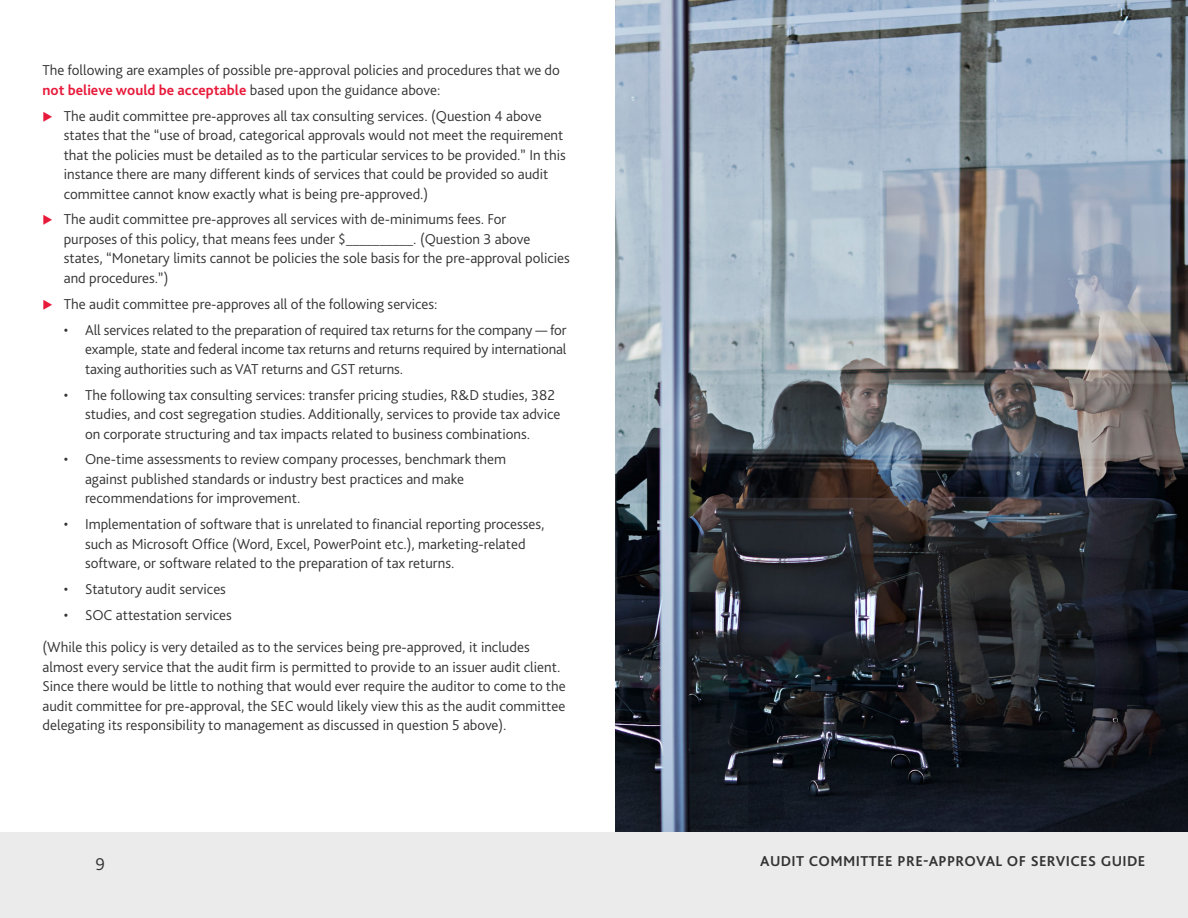
<style>
.page{position:relative;width:1188px;height:918px;background:#fff}
.page>*{position:absolute;margin:0;border:0;box-sizing:border-box;transform-origin:0 0}
.t1{font:300 18px "Bliss Pro";color:#333}
.t2{font:300 15px/19.5px "Bliss Pro";color:#333}
.t3{font:700 15px "Bliss Pro";letter-spacing:.025em;color:#333}
.s1{font-weight:700;color:#e81a3b}
</style>
<div class="page">
<img style="left:615px;top:0;width:573px;height:833px">
<div style="left:0;top:833px;width:1188px;height:85px;background:#ebebeb"></div>
<p class="t2" style="left:43px;top:60px;width:519px">The following are examples of possible pre-approval policies and procedures that we do <span class="s1">not believe would be acceptable</span> based upon the guidance above:</p>
<p class="t2" style="left:64px;top:105px;width:503px">The audit committee pre-approves all tax consulting services. (Question 4 above states that the “use of broad, categorical approvals would not meet the requirement that the policies must be detailed as to the particular services to be provided.” In this instance there are many different kinds of services that could be provided so audit committee cannot know exactly what is being pre-approved.)</p>
<p class="t2" style="left:64px;top:209px;width:508px">The audit committee pre-approves all services with de-minimums fees. For<br>purposes of this policy, that means fees under $__________. (Question 3 above states, “Monetary limits cannot be policies the sole basis for the pre-approval policies and procedures.”)</p>
<p class="t2" style="left:64px;top:294px;width:375px">The audit committee pre-approves all of the following services:</p>
<p class="t2" style="left:85px;top:320px;width:483px;text-align:justify;text-indent:-21px">• All services related to the preparation of required tax returns for the company — for example, state and federal income tax returns and returns required by international taxing authorities such as VAT returns and GST returns.</p>
<p class="t2" style="left:85px;top:384px;width:477px;text-indent:-21px">• The following tax consulting services: transfer pricing studies, R&amp;D studies, 382 studies, and cost segregation studies. Additionally, services to provide tax advice on corporate structuring and tax impacts related to business combinations.</p>
<p class="t2" style="left:85px;top:449px;width:423px;text-indent:-21px">• One-time assessments to review company processes, benchmark them against published standards or industry best practices and make recommendations for improvement.</p>
<p class="t2" style="left:85px;top:514px;width:461px;text-indent:-21px">• Implementation of software that is unrelated to financial reporting processes, such as Microsoft Office (Word, Excel, PowerPoint etc.), marketing-related software, or software related to the preparation of tax returns.</p>
<p class="t2" style="left:64px;top:579px;width:164px">• Statutory audit services</p>
<p class="t2" style="left:43px;top:599px;width:489px;line-height:32.2px;text-indent:21px">• SOC attestation services<br>(While this policy is very detailed as to the services being pre-approved, it includes</p>
<p class="t2" style="left:43px;top:657px;width:525px">almost every service that the audit firm is permitted to provide to an issuer audit client.<br>Since there would be little to nothing that would ever require the auditor to come to the audit committee for pre-approval, the SEC would likely view this as the audit committee delegating its responsibility to management as discussed in question 5 above).</p>
<p class="t1" style="left:96px;top:853px;width:11px">9</p>
<p class="t3" style="left:760px;top:851px;width:387px">AUDIT COMMITTEE PRE-APPROVAL OF SERVICES GUIDE</p>
</div>
